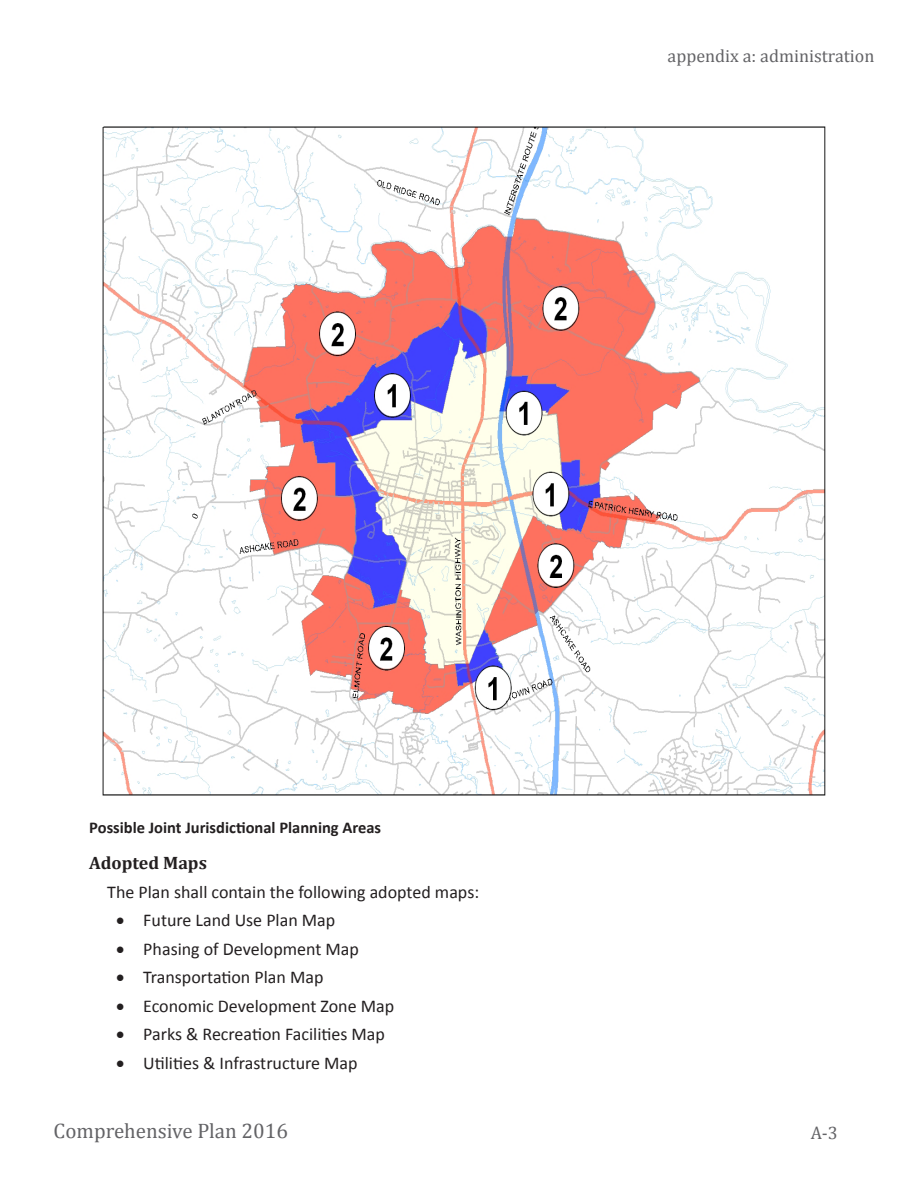
<style>
.page{position:relative;width:918px;height:1188px;background:#fff}
.page>*{position:absolute;margin:0;border:0;box-sizing:border-box;transform-origin:0 0}
.t1{font:21px "Cambria";color:#636366}
.BODY_COPY{font:18px "Calibri";color:#231f20}
.t2{font:18px "Cambria";color:#636366}
.PARAGRAPH_HEADING{font:700 18px "Cambria";color:#231f20}
.t3{font:700 16.5px "Calibri";color:#231f20}
</style>
<div class="page">
<img style="left:102px;top:126px;width:724px;height:670px">
<p class="t2" style="left:668px;top:45px;width:209px">appendix a: administration</p>
<p class="t3" style="left:89px;top:817px;width:293px">Possible Joint Jurisdictional Planning Areas</p>
<p class="PARAGRAPH_HEADING" style="left:89px;top:850px;width:119px">Adopted Maps</p>
<p class="BODY_COPY" style="left:107px;top:880px;width:373px">The Plan shall contain the following adopted maps:</p>
<p class="BODY_COPY" style="left:116px;top:909px;width:221px">• Future Land Use Plan Map</p>
<p class="BODY_COPY" style="left:116px;top:937px;width:244px">• Phasing of Development Map</p>
<p class="BODY_COPY" style="left:116px;top:966px;width:209px">• Transportation Plan Map</p>
<p class="BODY_COPY" style="left:116px;top:994px;width:279px">• Economic Development Zone Map</p>
<p class="BODY_COPY" style="left:116px;top:1023px;width:270px">• Parks &amp; Recreation Facilities Map</p>
<p class="BODY_COPY" style="left:116px;top:1051px;width:243px">• Utilities &amp; Infrastructure Map</p>
<p class="t1" style="left:54px;top:1118px;width:236px">Comprehensive Plan 2016</p>
<p class="t2" style="left:811px;top:1122px;width:28px">A-3</p>
</div>
